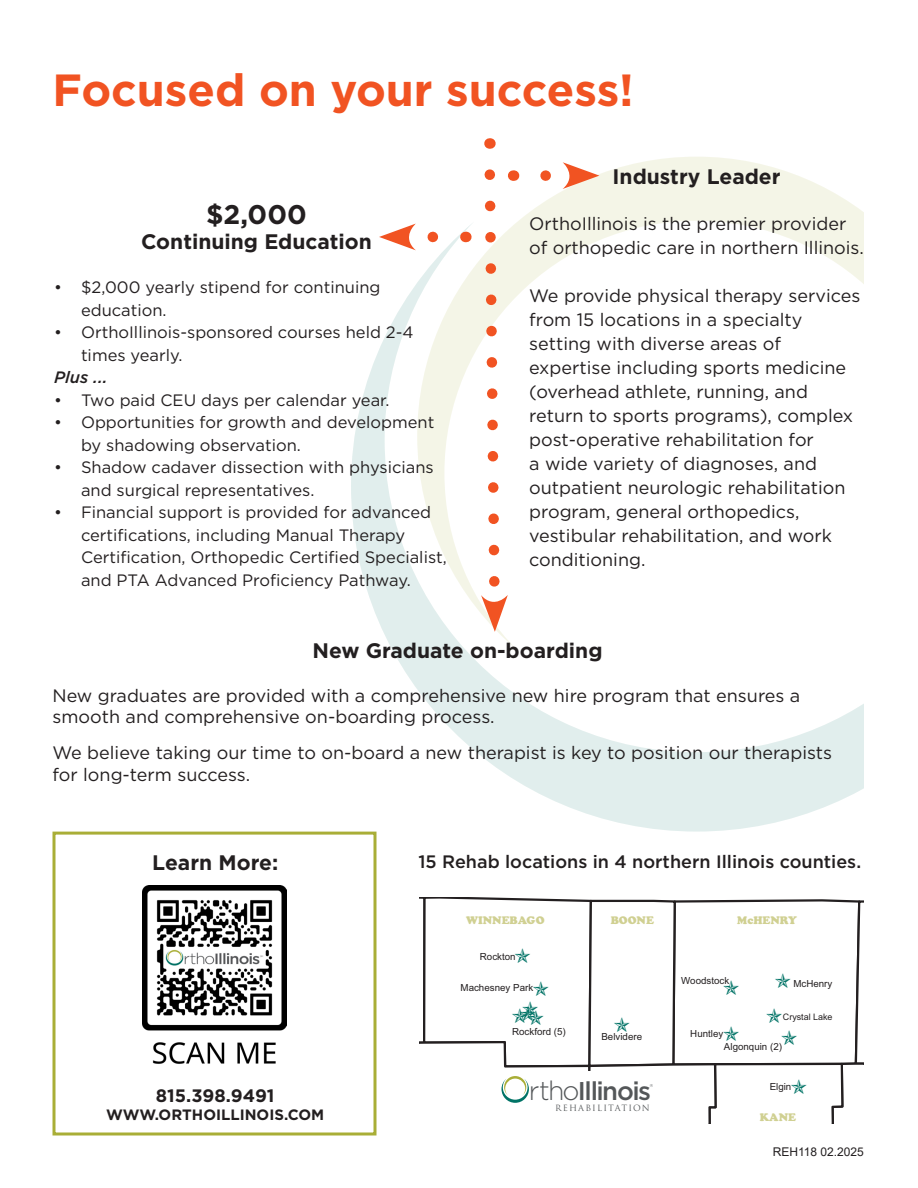
<style>
.page{position:relative;width:918px;height:1188px;background:#fff}
.page>*{position:absolute;margin:0;border:0;box-sizing:border-box;transform-origin:0 0}
.t1{font:700 45px "Gotham";color:#f15322}
.t2{font:700 27px "Gotham";color:#231f20}
.t3{font:500 25.65px "Gotham";letter-spacing:-.06em;color:#545759}
.t4{font:700 21px "Gotham";color:#231f20}
.t5{font:18px/24px "Gotham";color:#231f20}
.t6{font:500 18px "Gotham";color:#231f20}
.t7{font:700 18px "Gotham";color:#231f20}
.t8{font:16.5px/22.5px "Gotham";color:#231f20}
.t9{font:italic 500 16.5px "Gotham";color:#231f20}
.t10{font:700 15px "Gotham";color:#231f20}
.t11{font:12px "Arial";color:#231f20}
.t12{font:900 11.4px "Cooper";color:#d0d092}
.t13{font:9.75px "Arial";color:#231f20}
.t14{font:9px "Arial";color:#231f20}
.t15{font:8.4px "Trajan Pro";letter-spacing:.14em;color:#545759}
.t16{font:4.2px "Gotham";color:#545759}
.s1{font-weight:300;font-size:26.7px}
</style>
<div class="page">
<svg style="left:514px;top:157px;width:350px;height:64px;fill:#f4f5e7"></svg>
<svg style="left:351px;top:221px;width:513px;height:611px"></svg>
<div style="left:52px;top:832px;width:324px;height:304px;border:3px solid #a9ae37"></div>
<img style="left:142px;top:886px;width:145px;height:178px">
<svg style="left:479px;top:169px;width:35px;height:463px"></svg>
<svg style="left:546px;top:162px;width:53px;height:27px"></svg>
<svg style="left:379px;top:224px;width:54px;height:26px"></svg>
<svg style="left:419px;top:897px;width:444px;height:227px"></svg>
<p class="t1" style="left:52px;top:60px;width:583px">Focused on your success!</p>
<p class="t2" style="left:206px;top:197px;width:102px">$2,000</p>
<p class="t4" style="left:141px;top:228px;width:232px">Continuing Education</p>
<p class="t8" style="left:81px;top:276px;width:301px;text-indent:-27px">• $2,000 yearly stipend for continuing education.</p>
<p class="t8" style="left:81px;top:321px;width:334px;text-indent:-27px">• OrthoIllinois-sponsored courses held 2-4 times yearly.</p>
<p class="t9" style="left:54px;top:367px;width:55px">Plus ...</p>
<p class="t8" style="left:54px;top:388px;width:337px">• Two paid CEU days per calendar year.</p>
<p class="t8" style="left:81px;top:411px;width:355px;text-indent:-27px">• Opportunities for growth and development by shadowing observation.</p>
<p class="t8" style="left:81px;top:456px;width:354px;text-indent:-27px">• Shadow cadaver dissection with physicians and surgical representatives.</p>
<p class="t8" style="left:81px;top:501px;width:367px;text-indent:-27px">• Financial support is provided for advanced certifications, including Manual Therapy Certification, Orthopedic Certified Specialist, and PTA Advanced Proficiency Pathway.</p>
<p class="t4" style="left:613px;top:163px;width:170px">Industry Leader</p>
<p class="t5" style="left:529px;top:211px;width:336px">OrthoIllinois is the premier provider of orthopedic care in northern Illinois.</p>
<p class="t5" style="left:529px;top:283px;width:333px">We provide physical therapy services from 15 locations in a specialty setting with diverse areas of expertise including sports medicine (overhead athlete, running, and return to sports programs), complex post-operative rehabilitation for<br>a wide variety of diagnoses, and outpatient neurologic rehabilitation program, general orthopedics, vestibular rehabilitation, and work conditioning.</p>
<p class="t4" style="left:312px;top:637px;width:292px">New Graduate on-boarding</p>
<p class="t5" style="left:52px;top:684px;width:749px;line-height:21.6px">New graduates are provided with a comprehensive new hire program that ensures a smooth and comprehensive on-boarding process.</p>
<p class="t5" style="left:52px;top:742px;width:781px;line-height:21.6px">We believe taking our time to on-board a new therapist is key to position our therapists for long-term success.</p>
<p class="t4" style="left:152px;top:849px;width:127px">Learn More:</p>
<p class="t7" style="left:156px;top:1084px;width:120px">815.398.9491</p>
<p class="t10" style="left:106px;top:1105px;width:219px">WWW.ORTHOILLINOIS.COM</p>
<p class="t6" style="left:418px;top:849px;width:444px">15 Rehab locations in 4 northern Illinois counties.</p>
<p class="t12" style="left:466px;top:913px;width:80px">WINNEBAGO</p>
<p class="t12" style="left:611px;top:913px;width:45px">BOONE</p>
<p class="t12" style="left:737px;top:913px;width:61px">McHENRY</p>
<p class="t13" style="left:480px;top:949px;width:37px">Rockton</p>
<p class="t13" style="left:461px;top:981px;width:74px">Machesney Park</p>
<p class="t13" style="left:681px;top:973px;width:50px">Woodstock</p>
<p class="t13" style="left:793px;top:977px;width:41px">McHenry</p>
<p class="t14" style="left:783px;top:1011px;width:51px">Crystal Lake</p>
<p class="t13" style="left:512px;top:1025px;width:55px">Rockford (5)</p>
<p class="t13" style="left:601px;top:1030px;width:42px">Belvidere</p>
<p class="t13" style="left:690px;top:1027px;width:35px">Huntley</p>
<p class="t13" style="left:724px;top:1040px;width:60px">Algonquin (2)</p>
<p class="t3" style="left:529px;top:1074px;width:124px"><span class="s1">rtho</span>Illinois</p>
<p class="t15" style="left:555px;top:1103px;width:96px">REHABILITATION</p>
<p class="t16" style="left:650px;top:1083px;width:5px">®</p>
<p class="t13" style="left:770px;top:1080px;width:23px">Elgin</p>
<p class="t12" style="left:760px;top:1111px;width:38px">KANE</p>
<p class="t11" style="left:773px;top:1143px;width:93px">REH118 02.2025</p>
</div>
